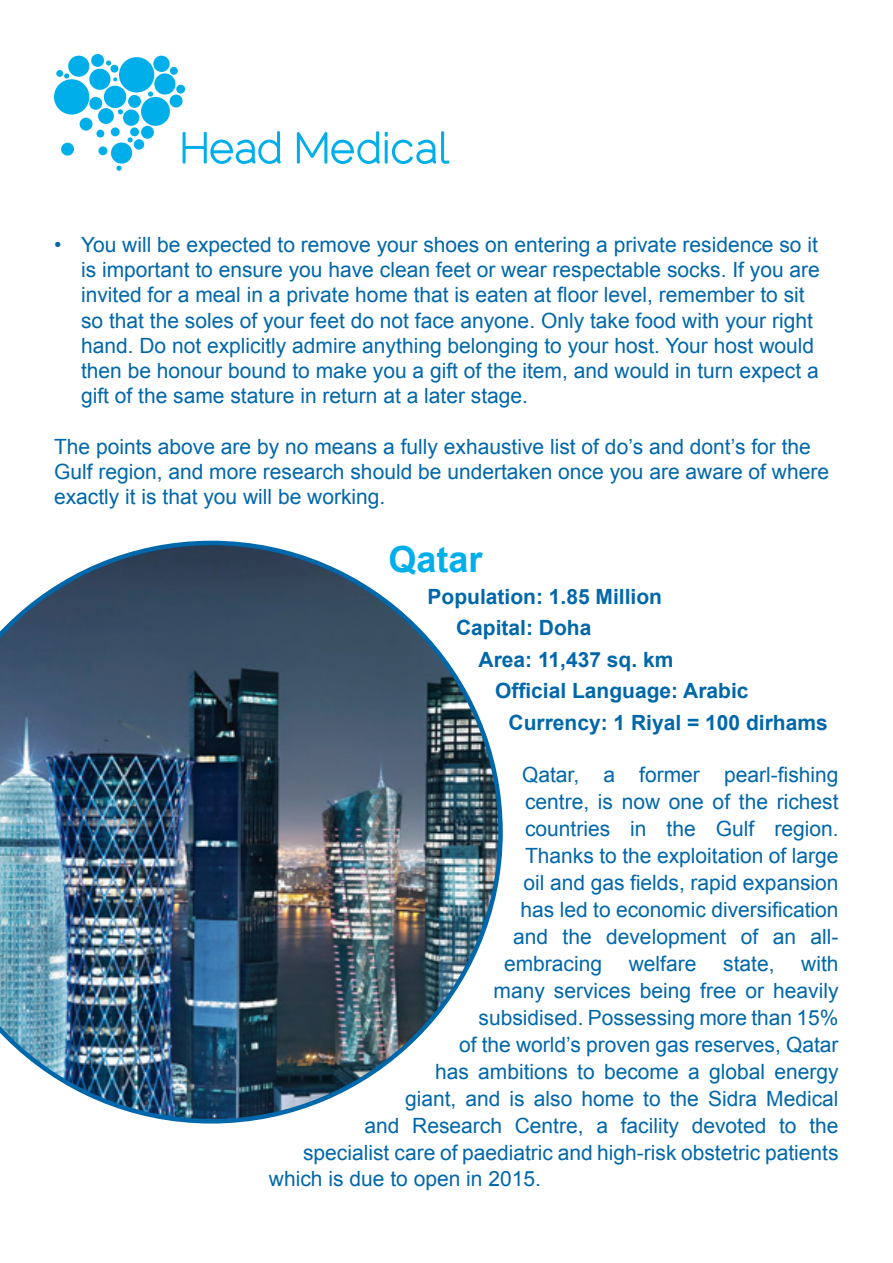
<style>
.page{position:relative;width:893px;height:1263px;background:#fff}
.page>*{position:absolute;margin:0;border:0;box-sizing:border-box;transform-origin:0 0}
.Proper_Heading{font:700 36px "Arial";color:#00afea}
.Proper_Body_Text{font:21px/25.2px "Arial";color:#0067aa}
.Proper_Body_Text-2{font:700 21px "Arial";color:#0067aa}
.Proper_Heading-2{font:700 21px "Arial";color:#0067aa}
</style>
<div class="page">
<div style="left:119px;top:57px;width:35px;height:35px;background:#00afea;border-radius:50%"></div>
<div style="left:153px;top:56px;width:17px;height:16px;background:#00afea;border-radius:50%"></div>
<div style="left:123px;top:109px;width:16px;height:17px;background:#00afea;border-radius:50%"></div>
<div style="left:154px;top:73px;width:21px;height:22px;background:#00afea;border-radius:50%"></div>
<div style="left:98px;top:108px;width:16px;height:16px;background:#00afea;border-radius:50%"></div>
<div style="left:89px;top:69px;width:21px;height:21px;background:#00afea;border-radius:50%"></div>
<div style="left:111px;top:142px;width:21px;height:22px;background:#00afea;border-radius:50%"></div>
<div style="left:68px;top:56px;width:21px;height:21px;background:#00afea;border-radius:50%"></div>
<div style="left:170px;top:67px;width:8px;height:8px;background:#00afea;border-radius:50%"></div>
<div style="left:134px;top:139px;width:10px;height:11px;background:#00afea;border-radius:50%"></div>
<div style="left:110px;top:65px;width:8px;height:8px;background:#00afea;border-radius:50%"></div>
<div style="left:96px;top:130px;width:8px;height:8px;background:#00afea;border-radius:50%"></div>
<div style="left:170px;top:95px;width:13px;height:12px;background:#00afea;border-radius:50%"></div>
<div style="left:89px;top:97px;width:13px;height:13px;background:#00afea;border-radius:50%"></div>
<div style="left:91px;top:54px;width:13px;height:13px;background:#00afea;border-radius:50%"></div>
<div style="left:141px;top:126px;width:13px;height:13px;background:#00afea;border-radius:50%"></div>
<div style="left:61px;top:143px;width:13px;height:13px;background:#00afea;border-radius:50%"></div>
<div style="left:176px;top:85px;width:9px;height:9px;background:#00afea;border-radius:50%"></div>
<div style="left:98px;top:146px;width:9px;height:9px;background:#00afea;border-radius:50%"></div>
<div style="left:130px;top:127px;width:9px;height:9px;background:#00afea;border-radius:50%"></div>
<div style="left:111px;top:127px;width:9px;height:9px;background:#00afea;border-radius:50%"></div>
<svg style="left:148px;top:91px;width:5px;height:6px"></svg>
<svg style="left:116px;top:166px;width:6px;height:5px"></svg>
<svg style="left:118px;top:109px;width:5px;height:5px"></svg>
<svg style="left:113px;top:77px;width:4px;height:4px"></svg>
<svg style="left:128px;top:137px;width:5px;height:5px"></svg>
<svg style="left:106px;top:60px;width:5px;height:6px"></svg>
<svg style="left:64px;top:73px;width:5px;height:6px"></svg>
<div style="left:56px;top:70px;width:7px;height:7px;background:#00afea;border-radius:50%"></div>
<div style="left:141px;top:97px;width:29px;height:29px;background:#00afea;border-radius:50%"></div>
<div style="left:104px;top:86px;width:22px;height:22px;background:#00afea;border-radius:50%"></div>
<div style="left:128px;top:95px;width:13px;height:13px;background:#00afea;border-radius:50%"></div>
<div style="left:80px;top:118px;width:13px;height:13px;background:#00afea;border-radius:50%"></div>
<div style="left:54px;top:79px;width:35px;height:36px;background:#00afea;border-radius:50%"></div>
<svg style="left:183px;top:131px;width:98px;height:33px"></svg>
<svg style="left:297px;top:131px;width:153px;height:33px"></svg>
<img style="left:0;top:541px;width:503px;height:582px">
<p class="Proper_Body_Text" style="left:81px;top:232px;width:740px;text-indent:-27px">• You will be expected to remove your shoes on entering a private residence so it is important to ensure you have clean feet or wear respectable socks. If you are invited for a meal in a private home that is eaten at floor level, remember to sit so that the soles of your feet do not face anyone. Only take food with your right hand. Do not explicitly admire anything belonging to your host. Your host would then be honour bound to make you a gift of the item, and would in turn expect a gift of the same stature in return at a later stage.</p>
<p class="Proper_Body_Text" style="left:54px;top:434px;width:777px">The points above are by no means a fully exhaustive list of do’s and dont’s for the<br>Gulf region, and more research should be undertaken once you are aware of where exactly it is that you will be working.</p>
<p class="Proper_Heading" style="left:388px;top:536px;width:96px">Qatar</p>
<p class="Proper_Heading-2" style="left:428px;top:582px;width:236px">Population: 1.85 Million</p>
<p class="Proper_Body_Text-2" style="left:456px;top:614px;width:137px">Capital: Doha</p>
<p class="Proper_Body_Text-2" style="left:478px;top:645px;width:196px">Area: 11,437 sq. km</p>
<p class="Proper_Body_Text-2" style="left:495px;top:677px;width:255px">Official Language: Arabic</p>
<p class="Proper_Body_Text-2" style="left:508px;top:708px;width:321px">Currency: 1 Riyal = 100 dirhams</p>
<p class="Proper_Body_Text" style="left:522px;top:762px;width:318px">Qatar, a former pearl-fishing</p>
<p class="Proper_Body_Text" style="left:525px;top:789px;width:315px">centre, is now one of the richest</p>
<p class="Proper_Body_Text" style="left:525px;top:816px;width:315px">countries in the Gulf region.</p>
<p class="Proper_Body_Text" style="left:525px;top:843px;width:315px">Thanks to the exploitation of large</p>
<p class="Proper_Body_Text" style="left:524px;top:870px;width:316px">oil and gas fields, rapid expansion</p>
<p class="Proper_Body_Text" style="left:520px;top:897px;width:319px">has led to economic diversification</p>
<p class="Proper_Body_Text" style="left:513px;top:924px;width:327px">and the development of an all-</p>
<p class="Proper_Body_Text" style="left:504px;top:951px;width:100px">embracing</p>
<p class="Proper_Body_Text" style="left:629px;top:951px;width:69px">welfare</p>
<p class="Proper_Body_Text" style="left:723px;top:951px;width:53px">state,</p>
<p class="Proper_Body_Text" style="left:303px;top:950px;width:537px;line-height:27px;text-align:right">with<br>many services being free or heavily<br>subsidised. Possessing more than 15%<br>of the world’s proven gas reserves, Qatar<br>has ambitions to become a global energy<br>giant, and is also home to the Sidra Medical<br>and Research Centre, a facility devoted to the specialist care of paediatric and high-risk obstetric patients</p>
<p class="Proper_Body_Text" style="left:269px;top:1167px;width:273px">which is due to open in 2015.</p>
</div>
